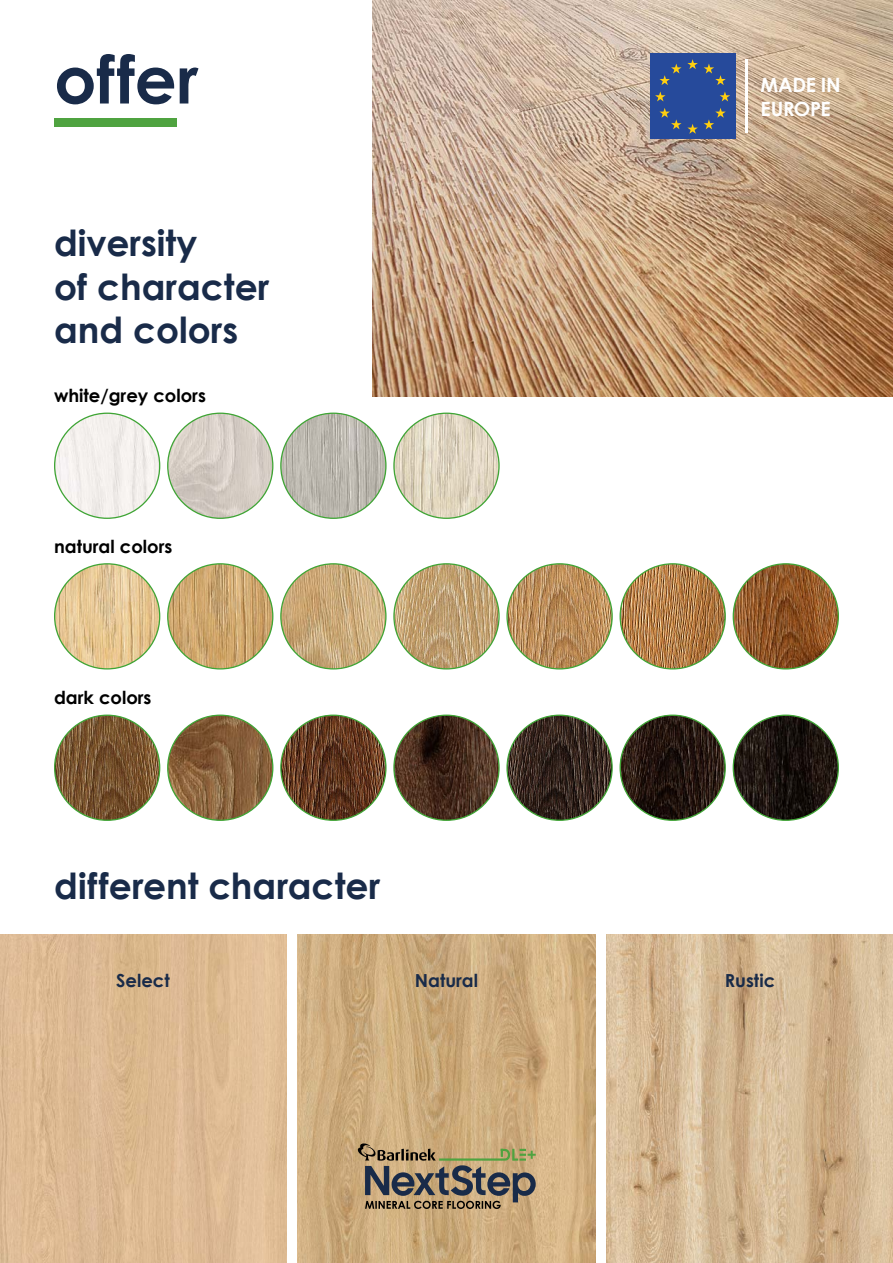
<style>
.page{position:relative;width:893px;height:1263px;background:#fff}
.page>*{position:absolute;margin:0;border:0;box-sizing:border-box;transform-origin:0 0}
.t1{font:700 66px "Century Gothic";letter-spacing:.005em;color:#192b49}
.t2{font:700 36px/43.2px "Century Gothic";color:#192b49}
.t3{font:700 19.65px/23.7px "Century Gothic";letter-spacing:-.015em;color:#fff}
.t4{font:700 18px "Century Gothic";color:#000}
.t5{font:700 18px "Century Gothic";color:#192b49}
</style>
<div class="page">
<img style="left:0;top:934px;width:286px;height:329px">
<img style="left:297px;top:934px;width:299px;height:329px">
<img style="left:607px;top:934px;width:286px;height:329px">
<img style="left:372px;top:0;width:521px;height:396px">
<img style="left:168px;top:413px;width:105px;height:105px;border-radius:53px">
<img style="left:55px;top:413px;width:105px;height:105px;border-radius:53px">
<img style="left:394px;top:413px;width:105px;height:105px;border-radius:53px">
<img style="left:281px;top:413px;width:105px;height:105px;border-radius:53px">
<img style="left:55px;top:715px;width:105px;height:105px;border-radius:53px">
<img style="left:281px;top:715px;width:105px;height:105px;border-radius:53px">
<img style="left:507px;top:715px;width:105px;height:105px;border-radius:53px">
<img style="left:168px;top:715px;width:105px;height:105px;border-radius:53px">
<img style="left:620px;top:715px;width:105px;height:105px;border-radius:53px">
<img style="left:394px;top:715px;width:105px;height:105px;border-radius:53px">
<img style="left:733px;top:715px;width:105px;height:105px;border-radius:53px">
<img style="left:281px;top:564px;width:105px;height:105px;border-radius:53px">
<img style="left:168px;top:564px;width:105px;height:105px;border-radius:53px">
<img style="left:55px;top:564px;width:105px;height:105px;border-radius:53px">
<img style="left:394px;top:564px;width:105px;height:105px;border-radius:53px">
<img style="left:507px;top:564px;width:105px;height:105px;border-radius:53px">
<img style="left:620px;top:564px;width:105px;height:105px;border-radius:53px">
<img style="left:733px;top:564px;width:105px;height:105px;border-radius:53px">
<svg style="left:358px;top:1143px;width:178px;height:66px;background:#968568"></svg>
<div style="left:55px;top:119px;width:122px;height:8px;background:#4fa340"></div>
<div style="left:650px;top:54px;width:85px;height:85px;background:#264a9b"></div>
<hr style="left:745px;top:60px;width:2px;height:73px;background:#fff">
<svg style="left:687px;top:59px;width:11px;height:10px"></svg>
<svg style="left:659px;top:64px;width:22px;height:21px"></svg>
<svg style="left:655px;top:91px;width:10px;height:10px"></svg>
<svg style="left:659px;top:108px;width:22px;height:21px"></svg>
<svg style="left:687px;top:124px;width:11px;height:10px"></svg>
<svg style="left:704px;top:108px;width:22px;height:21px"></svg>
<svg style="left:720px;top:91px;width:10px;height:10px"></svg>
<svg style="left:704px;top:64px;width:22px;height:21px"></svg>
<h1 class="t1" style="left:54px;top:29px;width:146px">offer</h1>
<p class="t2" style="left:54px;top:220px;width:217px">diversity<br>of character and colors</p>
<p class="t4" style="left:54px;top:381px;width:153px">white/grey colors</p>
<p class="t4" style="left:54px;top:532px;width:120px">natural colors</p>
<p class="t4" style="left:54px;top:684px;width:99px">dark colors</p>
<p class="t3" style="left:760px;top:72px;width:82px">MADE IN<br>EUROPE</p>
<p class="t2" style="left:54px;top:862px;width:328px">different character</p>
<p class="t5" style="left:116px;top:967px;width:55px">Select</p>
<p class="t5" style="left:415px;top:967px;width:65px">Natural</p>
<p class="t5" style="left:725px;top:967px;width:52px">Rustic</p>
</div>
